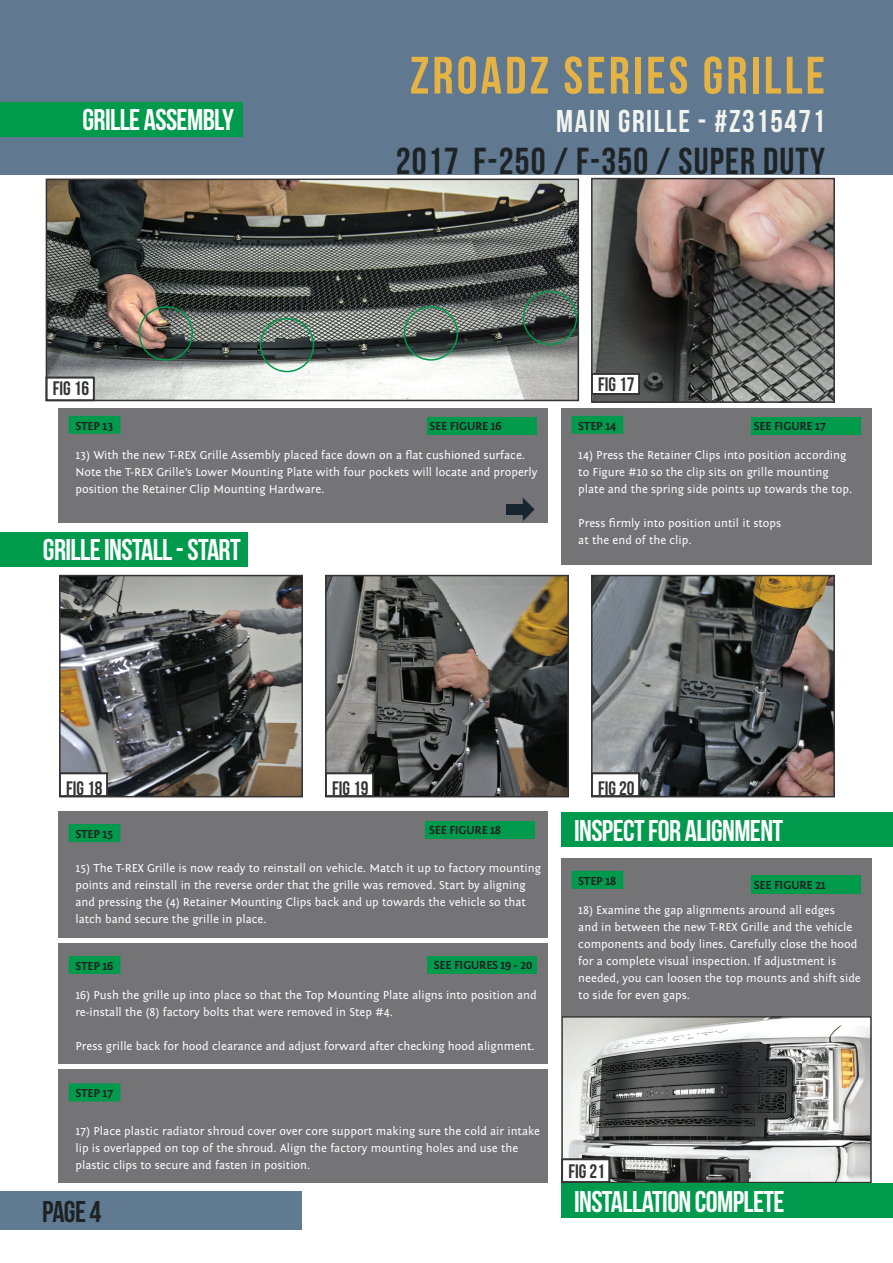
<style>
.page{position:relative;width:893px;height:1263px;background:#fff}
.page>*{position:absolute;margin:0;border:0;box-sizing:border-box;transform-origin:0 0}
.t1{font:52.5px "Bebas Neue";letter-spacing:.06em;color:#e5b244}
.t2{font:37.5px "Bebas Neue";letter-spacing:.03em;color:#1e2326}
.t3{font:31.5px "Bebas Neue";letter-spacing:.05em;color:#f3f3ed}
.t4{font:30px "Bebas Neue";letter-spacing:-.02em;color:#fff}
.t5{font:30px "Bebas Neue";color:#1e2326}
.t6{font:19.5px "Bebas Neue";color:#323332}
.t7{font:12px/17px "Fontin Sans";color:#fff}
.t8{font:700 12px "Fontin Sans";letter-spacing:-.02em;color:#231f20}
</style>
<div class="page">
<div style="left:0;top:1191px;width:301px;height:39px;background:#607a91"></div>
<img style="left:49px;top:182px;width:527px;height:216px">
<div style="left:46px;top:179px;width:533px;height:222px;border:2px solid #323332"></div>
<div style="left:46px;top:377px;width:49px;height:24px;background:#fff"></div>
<div style="left:46px;top:377px;width:49px;height:24px;border:2px solid #323332"></div>
<img style="left:594px;top:578px;width:238px;height:216px">
<div style="left:591px;top:575px;width:244px;height:222px;border:2px solid #323332"></div>
<div style="left:591px;top:773px;width:49px;height:24px;background:#fff"></div>
<div style="left:591px;top:772px;width:49px;height:25px;border:2px solid #323332"></div>
<img style="left:328px;top:578px;width:238px;height:216px">
<div style="left:325px;top:575px;width:244px;height:222px;border:2px solid #323332"></div>
<div style="left:325px;top:773px;width:49px;height:24px;background:#fff"></div>
<div style="left:325px;top:772px;width:49px;height:25px;border:2px solid #323332"></div>
<img style="left:62px;top:578px;width:238px;height:216px">
<div style="left:59px;top:575px;width:244px;height:222px;border:2px solid #323332"></div>
<div style="left:59px;top:773px;width:49px;height:24px;background:#fff"></div>
<div style="left:59px;top:772px;width:49px;height:25px;border:2px solid #323332"></div>
<img style="left:564px;top:1019px;width:305px;height:161px">
<div style="left:561px;top:1016px;width:311px;height:167px;border:2px solid #323332"></div>
<div style="left:561px;top:1158px;width:49px;height:25px;background:#fff"></div>
<div style="left:561px;top:1158px;width:49px;height:25px;border:2px solid #323332"></div>
<img style="left:594px;top:181px;width:238px;height:219px">
<div style="left:591px;top:178px;width:244px;height:225px;border:2px solid #323332"></div>
<div style="left:591px;top:373px;width:49px;height:22px;background:#fff"></div>
<div style="left:591px;top:373px;width:49px;height:22px;border:2px solid #323332"></div>
<div style="left:58px;top:408px;width:489px;height:115px;background:#747375"></div>
<div style="left:561px;top:409px;width:311px;height:156px;background:#747375"></div>
<div style="left:561px;top:858px;width:311px;height:158px;background:#747375"></div>
<div style="left:58px;top:812px;width:489px;height:126px;background:#747375"></div>
<div style="left:58px;top:943px;width:489px;height:120px;background:#747375"></div>
<div style="left:58px;top:1069px;width:489px;height:114px;background:#747375"></div>
<div style="left:69px;top:416px;width:51px;height:18px;background:#009a4d"></div>
<div style="left:572px;top:416px;width:51px;height:18px;background:#009a4d"></div>
<div style="left:572px;top:871px;width:51px;height:18px;background:#009a4d"></div>
<div style="left:69px;top:824px;width:51px;height:18px;background:#009a4d"></div>
<div style="left:69px;top:956px;width:51px;height:18px;background:#009a4d"></div>
<div style="left:69px;top:1083px;width:51px;height:18px;background:#009a4d"></div>
<div style="left:427px;top:417px;width:109px;height:18px;background:#009a4d"></div>
<div style="left:751px;top:417px;width:110px;height:18px;background:#009a4d"></div>
<div style="left:751px;top:875px;width:110px;height:18px;background:#009a4d"></div>
<div style="left:425px;top:821px;width:110px;height:18px;background:#009a4d"></div>
<div style="left:427px;top:956px;width:109px;height:18px;background:#009a4d"></div>
<div style="left:523px;top:291px;width:54px;height:54px;border:2px solid #009a4d;border-radius:50%"></div>
<div style="left:404px;top:306px;width:54px;height:55px;border:2px solid #009a4d;border-radius:50%"></div>
<div style="left:260px;top:318px;width:54px;height:54px;border:2px solid #009a4d;border-radius:50%"></div>
<div style="left:139px;top:306px;width:54px;height:55px;border:2px solid #009a4d;border-radius:50%"></div>
<div style="left:0;top:0;width:892px;height:174px;background:#607991"></div>
<div style="left:0;top:102px;width:242px;height:34px;background:#009a4d"></div>
<div style="left:0;top:532px;width:248px;height:34px;background:#009a4d"></div>
<div style="left:561px;top:812px;width:332px;height:35px;background:#009a4d"></div>
<div style="left:561px;top:1183px;width:332px;height:34px;background:#009a4d"></div>
<svg style="left:523px;top:498px;width:12px;height:23px"></svg>
<div style="left:506px;top:504px;width:17px;height:10px;background:#182631"></div>
<h3 class="t4" style="left:82px;top:103px;width:153px">GRILLE ASSEMBLY</h3>
<h3 class="t6" style="left:53px;top:378px;width:38px">FIG 16</h3>
<h1 class="t1" style="left:410px;top:47px;width:417px">ZROADZ SERIES GRILLE</h1>
<h3 class="t3" style="left:556px;top:104px;width:270px">MAIN GRILLE - #Z315471</h3>
<h2 class="t2" style="left:396px;top:141px;width:431px">2017 F-250 / F-350 / SUPER DUTY</h2>
<h3 class="t6" style="left:598px;top:374px;width:38px">FIG 17</h3>
<p class="t8" style="left:75px;top:419px;width:39px">STEP 13</p>
<p class="t7" style="left:75px;top:447px;width:464px">13) With the new T-REX Grille Assembly placed face down on a flat cushioned surface.<br>Note the T-REX Grille’s Lower Mounting Plate with four pockets will locate and properly position the Retainer Clip Mounting Hardware.</p>
<p class="t8" style="left:578px;top:419px;width:39px">STEP 14</p>
<p class="t7" style="left:578px;top:447px;width:275px">14) Press the Retainer Clips into position according to Figure #10 so the clip sits on grille mounting plate and the spring side points up towards the top.</p>
<p class="t7" style="left:578px;top:515px;width:204px">Press firmly into position until it stops at the end of the clip.</p>
<p class="t8" style="left:430px;top:419px;width:73px">SEE FIGURE 16</p>
<p class="t8" style="left:754px;top:419px;width:73px">SEE FIGURE 17</p>
<h3 class="t4" style="left:43px;top:533px;width:199px">GRILLE INSTALL - START</h3>
<h3 class="t6" style="left:66px;top:778px;width:38px">FIG 18</h3>
<h3 class="t6" style="left:332px;top:778px;width:38px">FIG 19</h3>
<h3 class="t6" style="left:598px;top:778px;width:38px">FIG 20</h3>
<p class="t8" style="left:429px;top:824px;width:73px">SEE FIGURE 18</p>
<p class="t8" style="left:75px;top:827px;width:39px">STEP 15</p>
<p class="t7" style="left:75px;top:859px;width:467px">15) The T-REX Grille is now ready to reinstall on vehicle. Match it up to factory mounting points and reinstall in the reverse order that the grille was removed. Start by aligning and pressing the (4) Retainer Mounting Clips back and up towards the vehicle so that latch band secure the grille in place.</p>
<p class="t8" style="left:75px;top:959px;width:39px">STEP 16</p>
<p class="t7" style="left:75px;top:987px;width:463px">16) Push the grille up into place so that the Top Mounting Plate aligns into position and re-install the (8) factory bolts that were removed in Step #4.</p>
<p class="t7" style="left:75px;top:1038px;width:461px">Press grille back for hood clearance and adjust forward after checking hood alignment.</p>
<p class="t8" style="left:75px;top:1086px;width:39px">STEP 17</p>
<p class="t7" style="left:75px;top:1123px;width:466px">17) Place plastic radiator shroud cover over core support making sure the cold air intake lip is overlapped on top of the shroud. Align the factory mounting holes and use the plastic clips to secure and fasten in position.</p>
<p class="t8" style="left:434px;top:959px;width:100px">SEE FIGURES 19 - 20</p>
<h3 class="t5" style="left:42px;top:1195px;width:61px">PAGE 4</h3>
<h3 class="t4" style="left:574px;top:814px;width:211px">INSPECT FOR ALIGNMENT</h3>
<p class="t8" style="left:578px;top:874px;width:39px">STEP 18</p>
<p class="t7" style="left:578px;top:902px;width:284px">18) Examine the gap alignments around all edges<br>and in between the new T-REX Grille and the vehicle components and body lines. Carefully close the hood for a complete visual inspection. If adjustment is needed, you can loosen the top mounts and shift side to side for even gaps.</p>
<p class="t8" style="left:754px;top:878px;width:73px">SEE FIGURE 21</p>
<h3 class="t6" style="left:568px;top:1160px;width:38px">FIG 21</h3>
<h3 class="t4" style="left:574px;top:1185px;width:212px">INSTALLATION COMPLETE</h3>
</div>
